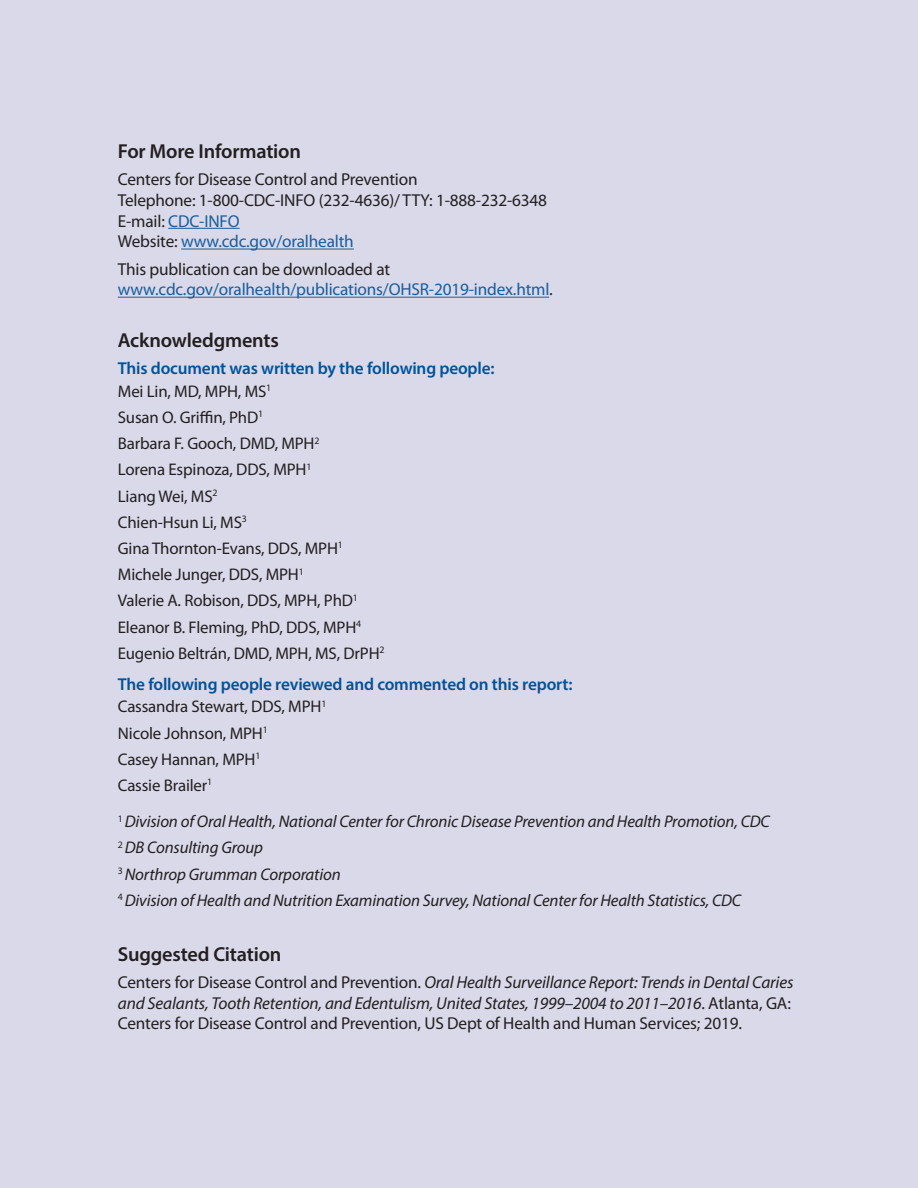
<style>
.page{position:relative;width:918px;height:1188px;background:#d9d9e9}
.page>*{position:absolute;margin:0;border:0;box-sizing:border-box;transform-origin:0 0}
.t1{font:600 20.25px "Myriad Pro";letter-spacing:-.01em;color:#231f20}
.t2{font:17.25px/20.7px "Myriad Pro";letter-spacing:-.01em;color:#231f20}
.t3{font:600 17.25px "Myriad Pro";letter-spacing:-.01em;color:#015298}
.t4{font:17.25px/20.7px "Myriad Pro";letter-spacing:-.01em;color:#175d9e}
.t5{font:16.8px/26.2px "Myriad Pro";letter-spacing:-.01em;color:#231f20}
.t6{font:italic 16.8px/26.2px "Myriad Pro";letter-spacing:-.01em;color:#231f20}
.s1{color:#175d9e}
.s2{color:#231f20}
.s3{font-style:italic}
</style>
<div class="page">
<hr style="left:168px;top:228px;width:72px;height:1px;background:#175d9e">
<hr style="left:181px;top:249px;width:173px;height:1px;background:#175d9e">
<hr style="left:118px;top:297px;width:431px;height:1px;background:#175d9e">
<p class="t1" style="left:118px;top:138px;width:185px">For More Information</p>
<p class="t2" style="left:118px;top:169px;width:431px">Centers for Disease Control and Prevention<br>Telephone: 1-800-CDC-INFO (232-4636)/ TTY: 1-888-232-6348<br>E-mail: <span class="s1">CDC-INFO<br></span>Website: <span class="s1">www.cdc.gov/oralhealth</span></p>
<p class="t4" style="left:118px;top:259px;width:436px"><span class="s2">This publication can be downloaded at </span>www.cdc.gov/oralhealth/publications/OHSR-2019-index.html<span class="s2">.</span></p>
<p class="t1" style="left:118px;top:327px;width:163px">Acknowledgments</p>
<p class="t3" style="left:118px;top:357px;width:378px">This document was written by the following people:</p>
<p class="t5" style="left:118px;top:378px;width:268px">Mei Lin, MD, MPH, MS<sup>1<br></sup>Susan O. Griffin, PhD<sup>1<br></sup>Barbara F. Gooch, DMD, MPH<sup>2<br></sup>Lorena Espinoza, DDS, MPH<sup>1<br></sup>Liang Wei, MS<sup>2<br></sup>Chien-Hsun Li, MS<sup>3<br></sup>Gina Thornton-Evans, DDS, MPH<sup>1<br></sup>Michele Junger, DDS, MPH<sup>1<br></sup>Valerie A. Robison, DDS, MPH, PhD<sup>1<br></sup>Eleanor B. Fleming, PhD, DDS, MPH<sup>4<br></sup>Eugenio Beltrán, DMD, MPH, MS, DrPH<sup>2</sup></p>
<p class="t3" style="left:118px;top:673px;width:456px">The following people reviewed and commented on this report:</p>
<p class="t5" style="left:118px;top:694px;width:210px">Cassandra Stewart, DDS, MPH<sup>1<br></sup>Nicole Johnson, MPH<sup>1<br></sup>Casey Hannan, MPH<sup>1<br></sup>Cassie Brailer<sup>1</sup></p>
<p class="t6" style="left:118px;top:808px;width:654px"><sup>1</sup> Division of Oral Health, National Center for Chronic Disease Prevention and Health Promotion, CDC <sup>2</sup> DB Consulting Group<br><sup>3</sup> Northrop Grumman Corporation<br><sup>4</sup> Division of Health and Nutrition Examination Survey, National Center for Health Statistics, CDC</p>
<p class="t1" style="left:118px;top:941px;width:165px">Suggested Citation</p>
<p class="t2" style="left:118px;top:972px;width:677px">Centers for Disease Control and Prevention. <span class="s3">Oral Health Surveillance Report: Trends in Dental Caries and Sealants, Tooth Retention, and Edentulism, United States, 1999–2004 to 2011–2016</span>. Atlanta, GA:<br>Centers for Disease Control and Prevention, US Dept of Health and Human Services; 2019.</p>
</div>
